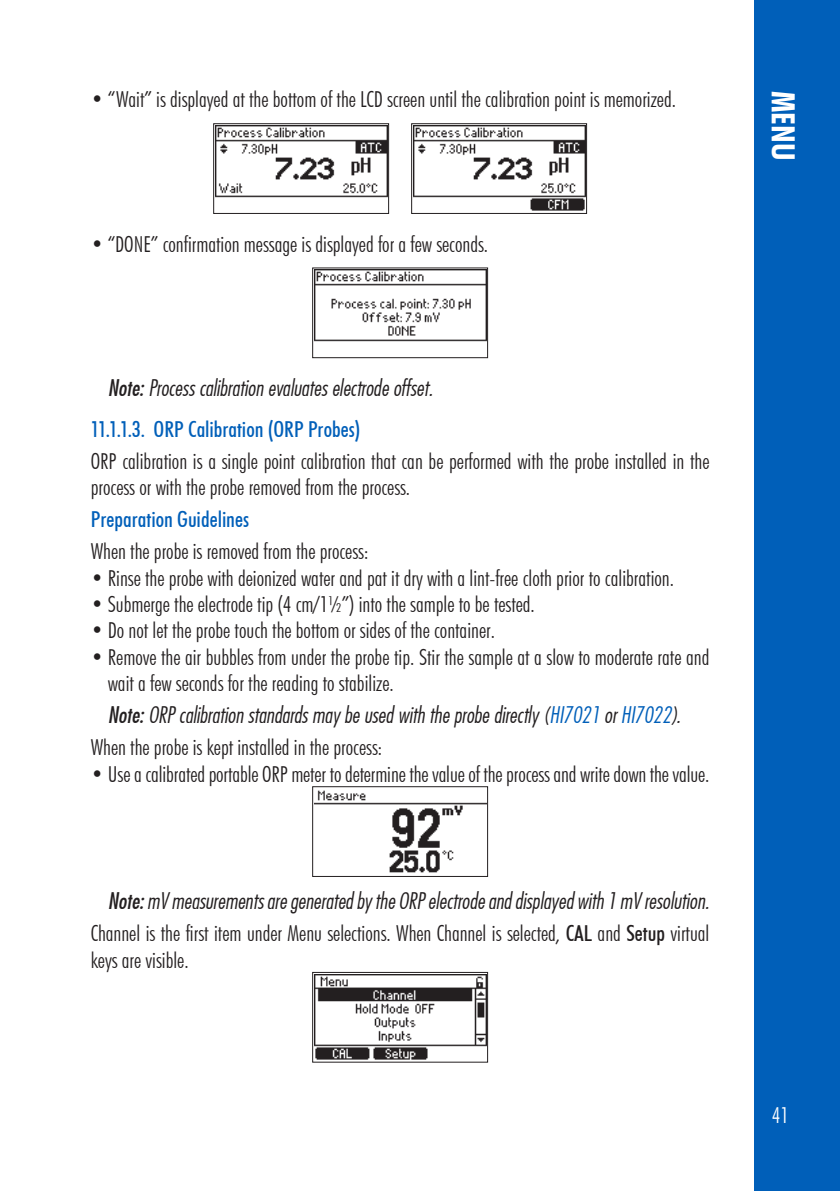
<style>
.page{position:relative;width:840px;height:1191px;background:#fff}
.page>*{position:absolute;margin:0;border:0;box-sizing:border-box;transform-origin:0 0}
.t1{font:700 condensed 32px "Futura BT";color:#fff}
.body_text_MAN{font:300 condensed 22px/26.4px "Futura BT";color:#231f20}
.body_text_notes_MAN{font:22px "Futura Lt Cn BT Italic";color:#231f20}
.subtitle_level_5_MAN{font:500 condensed 22px "Futura BT";color:#005fb9}
.t2{font:300 condensed 22px "Futura BT";color:#fff}
.s1{font-family:"Futura Md Cn BT Italic"}
.s2{color:#005fb9}
.s3{font-weight:500}
</style>
<div class="page">
<div style="left:754px;top:0;width:85px;height:1191px;background:#005fb9"></div>
<img style="left:215px;top:126px;width:172px;height:72px">
<div style="left:213px;top:123px;width:176px;height:91px;border:1px solid #231f20"></div>
<img style="left:413px;top:126px;width:171px;height:85px">
<div style="left:411px;top:123px;width:175px;height:91px;border:1px solid #231f20"></div>
<img style="left:314px;top:270px;width:172px;height:72px">
<div style="left:312px;top:267px;width:176px;height:91px;border:1px solid #231f20"></div>
<img style="left:314px;top:790px;width:172px;height:83px">
<div style="left:312px;top:786px;width:176px;height:91px;border:1px solid #231f20"></div>
<img style="left:314px;top:974px;width:172px;height:86px">
<div style="left:312px;top:972px;width:176px;height:90px;border:1px solid #231f20"></div>
<p class="body_text_MAN" style="left:91px;top:86px;width:586px">• “Wait” is displayed at the bottom of the LCD screen until the calibration point is memorized.</p>
<p class="body_text_MAN" style="left:91px;top:230px;width:398px">• “DONE” confirmation message is displayed for a few seconds.</p>
<p class="body_text_notes_MAN" style="left:108px;top:374px;width:326px"><span class="s1">Note:</span> Process calibration evaluates electrode offset.</p>
<p class="subtitle_level_5_MAN" style="left:91px;top:415px;width:271px">11.1.1.3. ORP Calibration (ORP Probes)</p>
<p class="body_text_MAN" style="left:91px;top:447px;width:619px">ORP calibration is a single point calibration that can be performed with the probe installed in the process or with the probe removed from the process.</p>
<p class="subtitle_level_5_MAN" style="left:91px;top:506px;width:160px">Preparation Guidelines</p>
<p class="body_text_MAN" style="left:91px;top:538px;width:279px">When the probe is removed from the process:</p>
<p class="body_text_MAN" style="left:91px;top:564px;width:584px">• Rinse the probe with deionized water and pat it dry with a lint-free cloth prior to calibration.</p>
<p class="body_text_MAN" style="left:91px;top:591px;width:445px">• Submerge the electrode tip (4 cm/1½”) into the sample to be tested.</p>
<p class="body_text_MAN" style="left:91px;top:617px;width:405px">• Do not let the probe touch the bottom or sides of the container.</p>
<p class="body_text_MAN" style="left:108px;top:643px;width:602px;text-indent:-17px">• Remove the air bubbles from under the probe tip. Stir the sample at a slow to moderate rate and wait a few seconds for the reading to stabilize.</p>
<p class="body_text_notes_MAN" style="left:108px;top:701px;width:574px"><span class="s1">Note:</span> ORP calibration standards may be used with the probe directly (<span class="s2">HI7021</span> or <span class="s2">HI7022</span>).</p>
<p class="body_text_MAN" style="left:91px;top:734px;width:292px">When the probe is kept installed in the process:</p>
<p class="body_text_MAN" style="left:91px;top:760px;width:619px">• Use a calibrated portable ORP meter to determine the value of the process and write down the value.</p>
<p class="body_text_notes_MAN" style="left:108px;top:887px;width:602px"><span class="s1">Note:</span> mV measurements are generated by the ORP electrode and displayed with 1 mV resolution.</p>
<p class="body_text_MAN" style="left:91px;top:920px;width:619px">Channel is the first item under Menu selections. When Channel is selected, <span class="s3">CAL</span> and <span class="s3">Setup</span> virtual keys are visible.</p>
<h1 class="t1" style="left:802px;top:91px;width:71px;rotate:90deg">MENU</h1>
<p class="t2" style="left:771px;top:1101px;width:19px">41</p>
</div>
